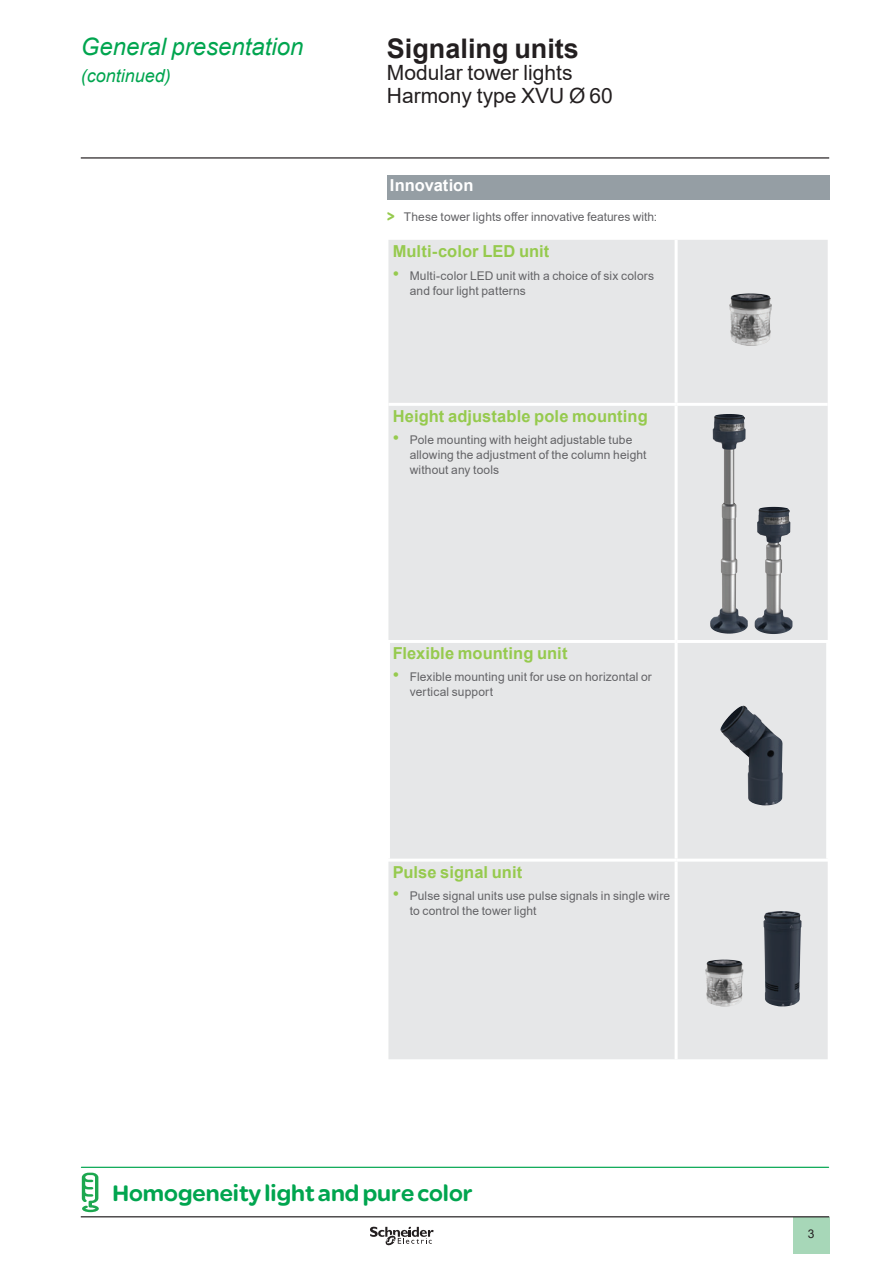
<style>
.page{position:relative;width:893px;height:1263px;background:#fff}
.page>*{position:absolute;margin:0;border:0;box-sizing:border-box;transform-origin:0 0}
._0_TitleLev1{font:700 27px "Arial";color:#231f20}
._0_signature{font:900 24px "SE Optimist";color:#00a54f}
._0_Topic{font:italic 24px "Arial";color:#00a54f}
._0_TitleLev2{font:21px "Arial";color:#231f20}
._0_Topic-2{font:italic 18px "Arial";color:#00a54f}
._1_Section_3__10__se{font:700 16.5px "Arial";letter-spacing:.005em;color:#96ca4e}
._1_Section_4__9__whi{font:700 16.5px "Arial";letter-spacing:.005em;color:#fff}
.t1{font:12px/15px "Arial";letter-spacing:.01em;color:#636366}
.t2{font:12px "Arial";color:#231f20}
.s1{font-family:"SE Optimist";font-weight:900;font-size:18px;color:#96ca4e}
.s2{font-size:18px;color:#96ca4e}
</style>
<div class="page">
<div style="left:793px;top:1217px;width:36px;height:37px;background:#a7d7b8"></div>
<hr style="left:81px;top:1216px;width:748px;height:1px;background:#231f20">
<hr style="left:81px;top:157px;width:748px;height:2px;background:#231f20">
<svg style="left:370px;top:1226px;width:64px;height:20px"></svg>
<div style="left:387px;top:175px;width:442px;height:25px;background:#959ea4"></div>
<div style="left:388px;top:240px;width:440px;height:819px;background:#e6e7e8"></div>
<hr style="left:675px;top:240px;width:3px;height:163px;background:#fff">
<hr style="left:388px;top:403px;width:288px;height:3px;background:#fff">
<hr style="left:676px;top:403px;width:152px;height:3px;background:#fff">
<hr style="left:675px;top:406px;width:3px;height:234px;background:#fff">
<hr style="left:387px;top:640px;width:289px;height:3px;background:#fff">
<hr style="left:387px;top:643px;width:3px;height:216px;background:#fff">
<hr style="left:676px;top:640px;width:153px;height:3px;background:#fff">
<hr style="left:675px;top:643px;width:3px;height:216px;background:#fff">
<hr style="left:826px;top:643px;width:3px;height:216px;background:#fff">
<hr style="left:387px;top:859px;width:289px;height:3px;background:#fff">
<hr style="left:676px;top:859px;width:153px;height:3px;background:#fff">
<hr style="left:675px;top:862px;width:3px;height:197px;background:#fff">
<hr style="left:81px;top:1167px;width:748px;height:1px;background:#00a54f">
<svg style="left:82px;top:1173px;width:17px;height:39px"></svg>
<img style="left:731px;top:293px;width:18px;height:4px">
<img style="left:757px;top:507px;width:18px;height:34px">
<img style="left:712px;top:414px;width:17px;height:158px">
<img style="left:730px;top:706px;width:14px;height:9px">
<img style="left:707px;top:959px;width:16px;height:4px">
<img style="left:763px;top:911px;width:18px;height:47px">
<p class="_0_Topic" style="left:81px;top:31px;width:224px">General presentation</p>
<p class="_0_Topic-2" style="left:81px;top:64px;width:92px">(continued)</p>
<p class="_0_TitleLev1" style="left:387px;top:29px;width:194px">Signaling units</p>
<p class="_0_TitleLev2" style="left:387px;top:58px;width:187px">Modular tower lights</p>
<p class="_0_TitleLev2" style="left:387px;top:81px;width:227px">Harmony type XVU Ø 60</p>
<p class="_1_Section_4__9__whi" style="left:390px;top:174px;width:85px">Innovation</p>
<p class="t1" style="left:387px;top:209px;width:272px"><span class="s1">&gt;</span> These tower lights offer innovative features with:</p>
<p class="_1_Section_3__10__se" style="left:393px;top:240px;width:158px">Multi-color LED unit</p>
<p class="t1" style="left:410px;top:268px;width:246px;text-indent:-17px"><span class="s2">•</span> Multi-color LED unit with a choice of six colors and four light patterns</p>
<p class="_1_Section_3__10__se" style="left:393px;top:404px;width:257px">Height adjustable pole mounting</p>
<p class="t1" style="left:410px;top:432px;width:238px;text-indent:-17px"><span class="s2">•</span> Pole mounting with height adjustable tube allowing the adjustment of the column height without any tools</p>
<p class="_1_Section_3__10__se" style="left:393px;top:641px;width:176px">Flexible mounting unit</p>
<p class="t1" style="left:410px;top:669px;width:244px;text-indent:-17px"><span class="s2">•</span> Flexible mounting unit for use on horizontal or vertical support</p>
<p class="_1_Section_3__10__se" style="left:393px;top:860px;width:131px">Pulse signal unit</p>
<p class="t1" style="left:410px;top:888px;width:262px;text-indent:-17px"><span class="s2">•</span> Pulse signal units use pulse signals in single wire to control the tower light</p>
<p class="_0_signature" style="left:112px;top:1176px;width:362px">Homogeneity light and pure color</p>
<p class="t2" style="left:808px;top:1225px;width:8px">3</p>
</div>
